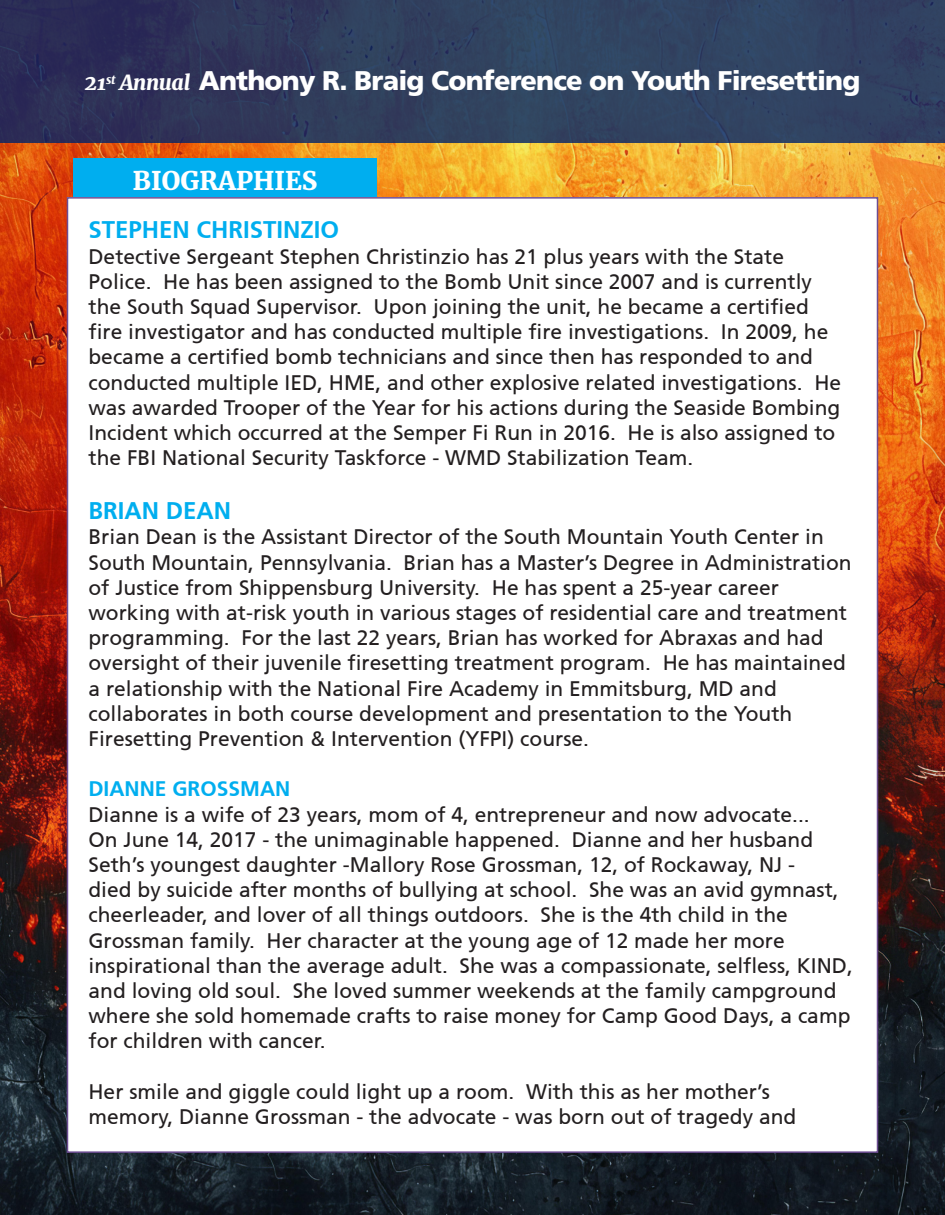
<style>
.page{position:relative;width:945px;height:1215px;background:#fff}
.page>*{position:absolute;margin:0;border:0;box-sizing:border-box;transform-origin:0 0}
.t1{font:800 27px "Articulate";letter-spacing:-.03em;color:#fff}
.t2{font:900 25.5px "Merriweather";color:#fff}
.t3{font:700 24px "Articulate";color:#00aeef}
.t4{font:21px/25.2px "Articulate";color:#231f20}
.t5{font:700 21px "Articulate";color:#00aeef}
.s1{font-family:"Merriweather";font-weight:900;font-style:italic;font-size:21px}
</style>
<div class="page">
<img style="left:0;top:143px;width:945px;height:1072px">
<div style="left:0;top:0;width:945px;height:143px;background:linear-gradient(to right,#2d3056,#324965)"></div>
<div style="left:74px;top:158px;width:303px;height:40px;background:#00aeef"></div>
<div style="left:68px;top:198px;width:810px;height:954px;background:#fff"></div>
<p class="t1" style="left:85px;top:65px;width:777px"><span class="s1">21</span><sup>st</sup> <span class="s1">Annual</span> Anthony R. Braig Conference on Youth Firesetting</p>
<p class="t2" style="left:133px;top:163px;width:186px">BIOGRAPHIES</p>
<p class="t3" style="left:88px;top:216px;width:252px">STEPHEN CHRISTINZIO</p>
<p class="t4" style="left:88px;top:244px;width:754px">Detective Sergeant Stephen Christinzio has 21 plus years with the State Police. He has been assigned to the Bomb Unit since 2007 and is currently the South Squad Supervisor. Upon joining the unit, he became a certified fire investigator and has conducted multiple fire investigations. In 2009, he became a certified bomb technicians and since then has responded to and conducted multiple IED, HME, and other explosive related investigations. He was awarded Trooper of the Year for his actions during the Seaside Bombing Incident which occurred at the Semper Fi Run in 2016. He is also assigned to the FBI National Security Taskforce - WMD Stabilization Team.</p>
<p class="t3" style="left:88px;top:497px;width:144px">BRIAN DEAN</p>
<p class="t4" style="left:88px;top:524px;width:765px">Brian Dean is the Assistant Director of the South Mountain Youth Center in South Mountain, Pennsylvania. Brian has a Master’s Degree in Administration of Justice from Shippensburg University. He has spent a 25-year career working with at-risk youth in various stages of residential care and treatment programming. For the last 22 years, Brian has worked for Abraxas and had oversight of their juvenile firesetting treatment program. He has maintained a relationship with the National Fire Academy in Emmitsburg, MD and collaborates in both course development and presentation to the Youth Firesetting Prevention &amp; Intervention (YFPI) course.</p>
<p class="t5" style="left:88px;top:777px;width:203px">DIANNE GROSSMAN</p>
<p class="t4" style="left:88px;top:802px;width:723px">Dianne is a wife of 23 years, mom of 4, entrepreneur and now advocate...</p>
<p class="t4" style="left:88px;top:827px;width:766px">On June 14, 2017 - the unimaginable happened. Dianne and her husband Seth’s youngest daughter -Mallory Rose Grossman, 12, of Rockaway, NJ -<br>died by suicide after months of bullying at school. She was an avid gymnast, cheerleader, and lover of all things outdoors. She is the 4th child in the Grossman family. Her character at the young age of 12 made her more inspirational than the average adult. She was a compassionate, selfless, KIND, and loving old soul. She loved summer weekends at the family campground where she sold homemade crafts to raise money for Camp Good Days, a camp for children with cancer.</p>
<p class="t4" style="left:88px;top:1079px;width:709px">Her smile and giggle could light up a room. With this as her mother’s memory, Dianne Grossman - the advocate - was born out of tragedy and</p>
</div>
